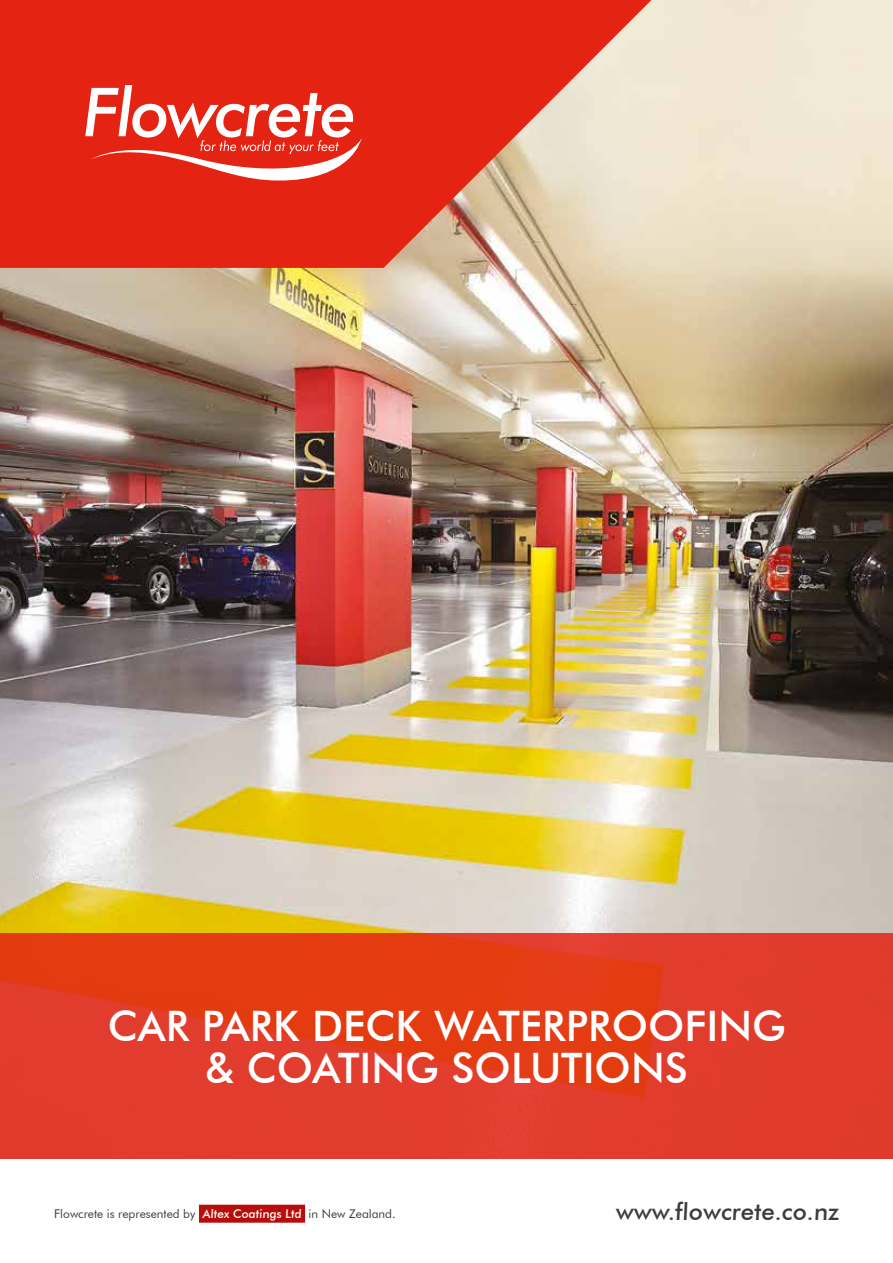
<style>
.page{position:relative;width:893px;height:1263px;background:#fff}
.page>*{position:absolute;margin:0;border:0;box-sizing:border-box;transform-origin:0 0}
.t1{font:500 42px/42px "Futura BT";color:#fff;text-align:center}
.t2{font:500 24px "Futura BT";color:#3c3c3b}
.t3{font:12px "Futura BT";color:#3c3c3b}
.s1{font-weight:500;color:#fff}
</style>
<div class="page">
<img style="left:0;top:0;width:893px;height:933px">
<svg style="left:0;top:0;width:651px;height:268px;background:#e34d3b"></svg>
<svg style="left:85px;top:85px;width:277px;height:96px"></svg>
<svg style="left:0;top:933px;width:893px;height:226px;background:#e13c23"></svg>
<div style="left:199px;top:1205px;width:106px;height:18px;background:#b70e0c"></div>
<h1 class="t1" style="left:108px;top:1005px;width:680px">CAR PARK DECK WATERPROOFING &amp; COATING SOLUTIONS</h1>
<p class="t3" style="left:54px;top:1206px;width:343px">Flowcrete is represented by <span class="s1">Altex Coatings Ltd</span> in New Zealand.</p>
<h2 class="t2" style="left:615px;top:1197px;width:226px">www.flowcrete.co.nz</h2>
</div>
